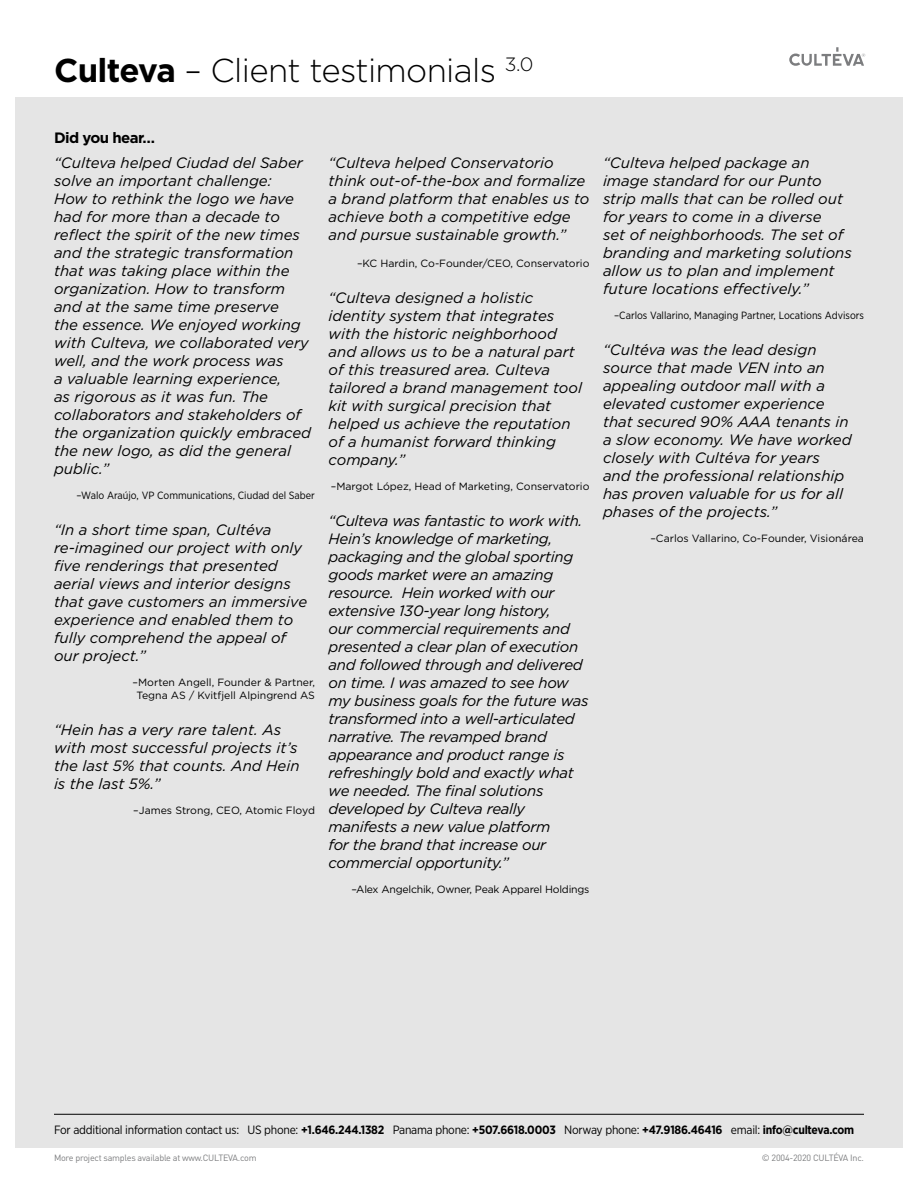
<style>
.page{position:relative;width:918px;height:1188px;background:#fff}
.page>*{position:absolute;margin:0;border:0;box-sizing:border-box;transform-origin:0 0}
.t1{font:300 33px "Gotham";letter-spacing:-.02em;color:#000}
.t2{font:italic 15px/18px "Gotham";color:#000}
.t3{font:italic 15px/18px "Gotham";letter-spacing:-.02em;color:#000}
.t4{font:700 15px "Gotham";letter-spacing:-.04em;color:#000}
.t5{font:12px "Gotham Narrow";letter-spacing:-.02em;color:#000}
.t6{font:10.5px/12.6px "Gotham";color:#000;text-align:center}
.t7{font:10.5px "Gotham Narrow";color:#000}
.t8{font:10.5px "Gotham";letter-spacing:-.02em;color:#000}
.t9{font:9px "DIN";letter-spacing:-.025em;color:#7c7d7f}
.s1{font-weight:700}
</style>
<div class="page">
<div style="left:15px;top:98px;width:888px;height:1050px;background:#e5e5e5"></div>
<svg style="left:789px;top:47px;width:76px;height:19px"></svg>
<hr style="left:54px;top:1114px;width:810px;height:1px;background:#000">
<h1 class="t1" style="left:54px;top:52px;width:481px"><span class="s1">Culteva</span> – Client testimonials <sup>3.0</sup></h1>
<p class="t4" style="left:54px;top:129px;width:102px">Did you hear…</p>
<p class="t2" style="left:54px;top:153px;width:259px">“Culteva helped Ciudad del Saber solve an important challenge:<br>How to rethink the logo we have had for more than a decade to reflect the spirit of the new times and the strategic transformation that was taking place within the organization. How to transform and at the same time preserve<br>the essence. We enjoyed working with Culteva, we collaborated very well, and the work process was<br>a valuable learning experience,<br>as rigorous as it was fun. The collaborators and stakeholders of the organization quickly embraced the new logo, as did the general public.”</p>
<p class="t7" style="left:76px;top:489px;width:240px">–Walo Araújo, VP Communications, Ciudad del Saber</p>
<p class="t2" style="left:54px;top:520px;width:255px">“In a short time span, Cultéva re-imagined our project with only five renderings that presented aerial views and interior designs that gave customers an immersive experience and enabled them to fully comprehend the appeal of our project.”</p>
<p class="t6" style="left:133px;top:676px;width:184px">–Morten Angell, Founder &amp; Partner,<br>Tegna AS / Kvitfjell Alpingrend AS</p>
<p class="t2" style="left:54px;top:720px;width:247px">“Hein has a very rare talent. As with most successful projects it’s the last 5% that counts. And Hein is the last 5%.”</p>
<p class="t6" style="left:133px;top:804px;width:183px">–James Strong, CEO, Atomic Floyd</p>
<p class="t2" style="left:328px;top:153px;width:262px">“Culteva helped Conservatorio think out-of-the-box and formalize a brand platform that enables us to achieve both a competitive edge and pursue sustainable growth.”</p>
<p class="t6" style="left:357px;top:256px;width:234px">–KC Hardin, Co-Founder/CEO, Conservatorio</p>
<p class="t2" style="left:328px;top:288px;width:255px">“Culteva designed a holistic identity system that integrates with the historic neighborhood and allows us to be a natural part of this treasured area. Culteva tailored a brand management tool kit with surgical precision that helped us achieve the reputation of a humanist forward thinking company.”</p>
<p class="t6" style="left:331px;top:480px;width:260px">–Margot López, Head of Marketing, Conservatorio</p>
<p class="t3" style="left:328px;top:511px;width:262px">“Culteva was fantastic to work with.<br>Hein’s knowledge of marketing, packaging and the global sporting goods market were an amazing resource. Hein worked with our extensive 130-year long history,<br>our commercial requirements and presented a clear plan of execution and followed through and delivered on time. I was amazed to see how my business goals for the future was transformed into a well-articulated narrative. The revamped brand appearance and product range is refreshingly bold and exactly what we needed. The final solutions developed by Culteva really manifests a new value platform<br>for the brand that increase our commercial opportunity.”</p>
<p class="t8" style="left:351px;top:883px;width:240px">–Alex Angelchik, Owner, Peak Apparel Holdings</p>
<p class="t2" style="left:603px;top:153px;width:250px">“Culteva helped package an image standard for our Punto strip malls that can be rolled out for years to come in a diverse<br>set of neighborhoods. The set of branding and marketing solutions allow us to plan and implement future locations effectively.”</p>
<p class="t7" style="left:614px;top:309px;width:251px">–Carlos Vallarino, Managing Partner, Locations Advisors</p>
<p class="t2" style="left:603px;top:340px;width:250px">“Cultéva was the lead design source that made VEN into an appealing outdoor mall with a elevated customer experience that secured 90% AAA tenants in a slow economy. We have worked closely with Cultéva for years<br>and the professional relationship has proven valuable for us for all phases of the projects.”</p>
<p class="t6" style="left:650px;top:532px;width:215px">–Carlos Vallarino, Co-Founder, Visionárea</p>
<p class="t5" style="left:54px;top:1122px;width:802px">For additional information contact us: US phone: <span class="s1">+1.646.244.1382</span> Panama phone: <span class="s1">+507.6618.0003</span> Norway phone: <span class="s1">+47.9186.46416</span> email: <span class="s1">info@culteva.com</span></p>
<p class="t9" style="left:54px;top:1152px;width:204px">More project samples available at www.CULTEVA.com</p>
<p class="t9" style="left:762px;top:1152px;width:104px">© 2004-2020 CULTÉVA Inc.</p>
</div>
